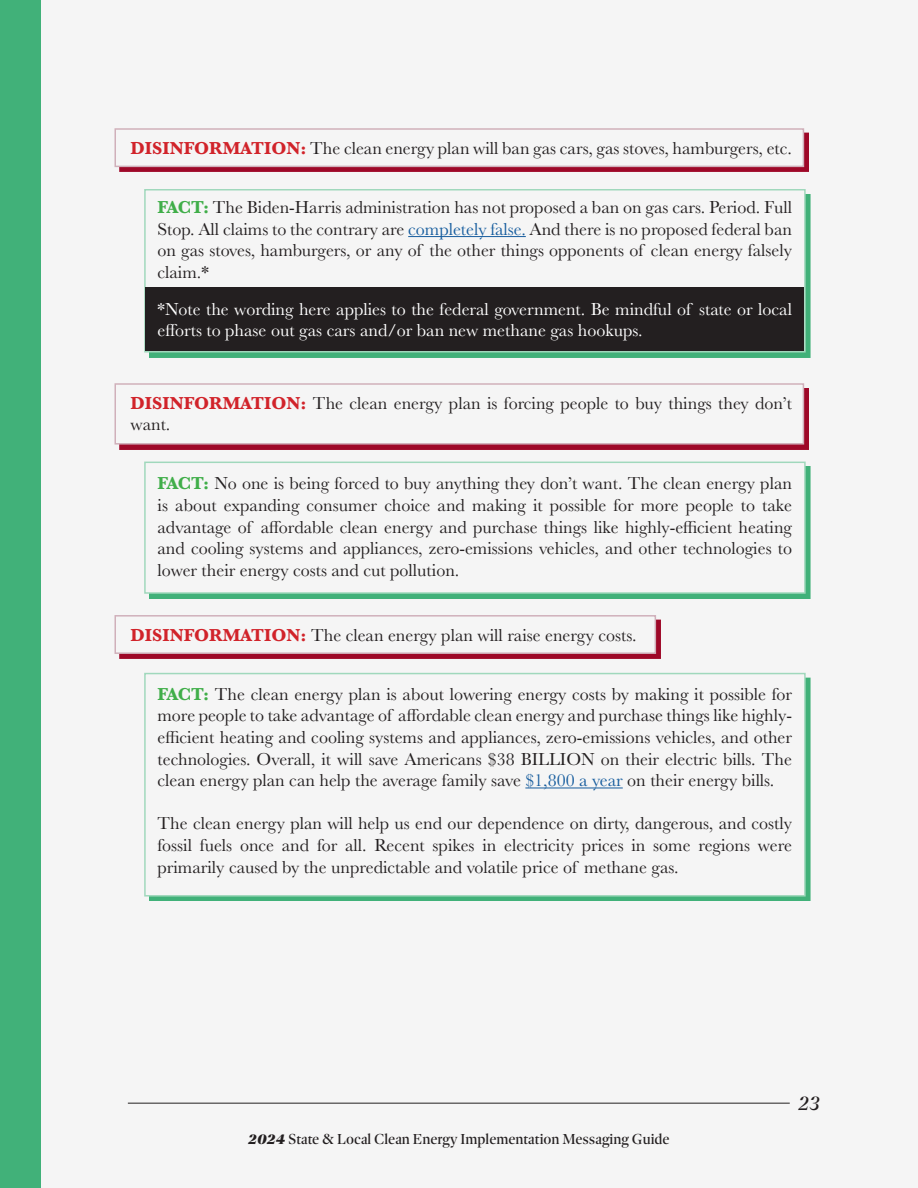
<style>
.page{position:relative;width:918px;height:1188px;background:#fff}
.page>*{position:absolute;margin:0;border:0;box-sizing:border-box;transform-origin:0 0}
.t1{font:italic 21px "Dejanire Headline";color:#231f20}
.t2{font:18px/21.6px "Baskerville";color:#231f20;text-align:justify}
.t3{font:18px/21.6px "Baskerville";color:#fff}
.t4{font:15px "Dejanire Headline";color:#231f20}
.s1{font-weight:700;color:#d1232a}
.s2{font-weight:700;color:#40ae49}
.s3{color:#175d9e}
.s4{font-weight:900;font-style:italic}
</style>
<div class="page">
<div style="left:40px;top:0;width:771px;height:1188px;background:#f5f5f5"></div>
<hr style="left:128px;top:1103px;width:662px;height:1px;background:#231f20">
<div style="left:149px;top:194px;width:661px;height:163px;background:#41b179"></div>
<div style="left:144px;top:189px;width:662px;height:164px;background:#f5f5f5;border:2px solid #a0d8bc"></div>
<div style="left:149px;top:466px;width:661px;height:133px;background:#41b179"></div>
<div style="left:144px;top:462px;width:662px;height:132px;background:#f5f5f5;border:2px solid #a0d8bc"></div>
<div style="left:146px;top:288px;width:658px;height:63px;background:#231f20"></div>
<div style="left:149px;top:678px;width:661px;height:223px;background:#41b179"></div>
<div style="left:144px;top:673px;width:662px;height:224px;background:#f5f5f5;border:2px solid #a0d8bc"></div>
<div style="left:119px;top:133px;width:690px;height:39px;background:linear-gradient(to right,#a11331,#a11231)"></div>
<div style="left:115px;top:128px;width:689px;height:39px;background:#f5f5f5;border:2px solid #d0b0ba"></div>
<div style="left:119px;top:388px;width:690px;height:61px;background:#9e0828"></div>
<div style="left:115px;top:383px;width:689px;height:62px;background:#f5f5f5;border:2px solid #d0b0ba"></div>
<div style="left:119px;top:620px;width:542px;height:39px;background:#9e0828"></div>
<div style="left:115px;top:615px;width:541px;height:39px;background:#f5f5f5;border:2px solid #d0b0ba"></div>
<hr style="left:408px;top:236px;width:118px;height:1px;background:#175d9e">
<hr style="left:525px;top:788px;width:98px;height:1px;background:#175d9e">
<div style="left:0;top:0;width:40px;height:1188px;background:#41b179"></div>
<p class="t2" style="left:131px;top:138px;width:663px"><span class="s1">DISINFORMATION:</span> The clean energy plan will ban gas cars, gas stoves, hamburgers, etc.</p>
<p class="t2" style="left:158px;top:197px;width:636px"><span class="s2">FACT:</span> The Biden-Harris administration has not proposed a ban on gas cars. Period. Full Stop. All claims to the contrary are <span class="s3">completely false.</span> And there is no proposed federal ban on gas stoves, hamburgers, or any of the other things opponents of clean energy falsely claim.*</p>
<p class="t3" style="left:158px;top:298px;width:636px">*Note the wording here applies to the federal government. Be mindful of state or local efforts to phase out gas cars and/or ban new methane gas hookups.</p>
<p class="t2" style="left:131px;top:393px;width:663px;line-height:21px"><span class="s1">DISINFORMATION:</span> The clean energy plan is forcing people to buy things they don’t want.</p>
<p class="t2" style="left:158px;top:473px;width:636px"><span class="s2">FACT:</span> No one is being forced to buy anything they don’t want. The clean energy plan is about expanding consumer choice and making it possible for more people to take advantage of affordable clean energy and purchase things like highly-efficient heating and cooling systems and appliances, zero-emissions vehicles, and other technologies to lower their energy costs and cut pollution.</p>
<p class="t2" style="left:131px;top:624px;width:507px"><span class="s1">DISINFORMATION:</span> The clean energy plan will raise energy costs.</p>
<p class="t2" style="left:158px;top:683px;width:636px"><span class="s2">FACT:</span> The clean energy plan is about lowering energy costs by making it possible for more people to take advantage of affordable clean energy and purchase things like highly&shy;efficient heating and cooling systems and appliances, zero-emissions vehicles, and other technologies. Overall, it will save Americans $38 BILLION on their electric bills. The clean energy plan can help the average family save <span class="s3">$1,800 a year</span> on their energy bills.</p>
<p class="t2" style="left:158px;top:813px;width:636px">The clean energy plan will help us end our dependence on dirty, dangerous, and costly fossil fuels once and for all. Recent spikes in electricity prices in some regions were primarily caused by the unpredictable and volatile price of methane gas.</p>
<p class="t4" style="left:248px;top:1130px;width:423px"><span class="s4">2024</span> State &amp; Local Clean Energy Implementation Messaging Guide</p>
<p class="t1" style="left:798px;top:1091px;width:23px">23</p>
</div>
